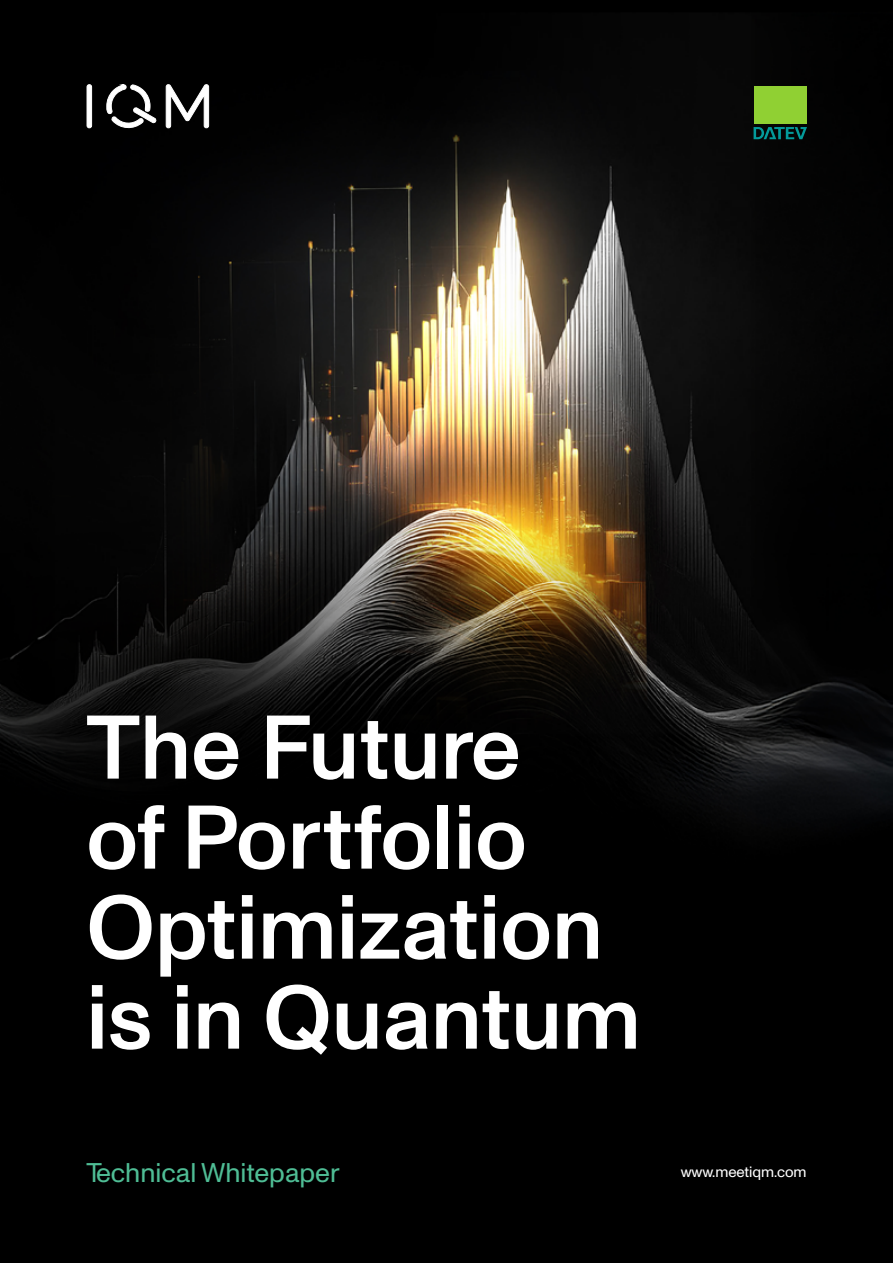
<style>
.page{position:relative;width:893px;height:1263px;background:#fff}
.page>*{position:absolute;margin:0;border:0;box-sizing:border-box;transform-origin:0 0}
.t1{font:500 90px/90px "Monument Grotesk";color:#fff}
.t2{font:27px "Monument Grotesk";color:#4fbd95}
.t3{font:15px "Monument Grotesk";color:#fff}
</style>
<div class="page">
<img style="left:0;top:0;width:893px;height:1263px">
<svg style="left:87px;top:84px;width:122px;height:46px"></svg>
<svg style="left:754px;top:127px;width:53px;height:12px"></svg>
<div style="left:754px;top:86px;width:53px;height:38px;background:#90d033"></div>
<p class="t1" style="left:86px;top:698px;width:556px">The Future<br>of Portfolio<br>Optimization is in Quantum</p>
<p class="t2" style="left:86px;top:1154px;width:255px">Technical Whitepaper</p>
<p class="t3" style="left:681px;top:1162px;width:127px">www.meetiqm.com</p>
</div>
